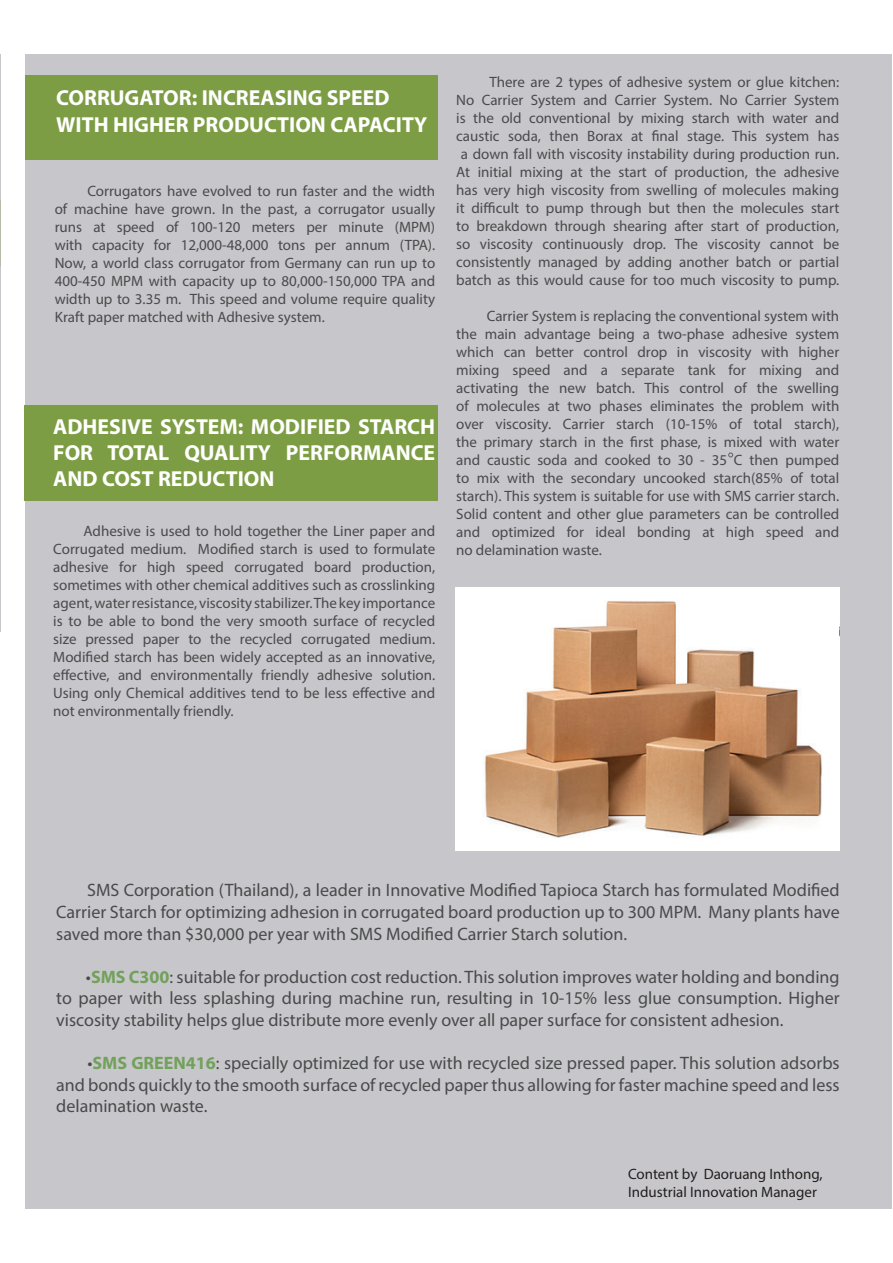
<style>
.page{position:relative;width:893px;height:1263px;background:#fff}
.page>*{position:absolute;margin:0;border:0;box-sizing:border-box;transform-origin:0 0}
.t1{font:700 21.75px/26.1px "Myriad Pro";color:#fff}
.t2{font:18px/21.6px "Myriad Pro";color:#494a4b;text-align:justify}
.t3{font:15px/18px "Myriad Pro";color:#494a4b;text-align:justify}
.t4{font:15px "Myriad Pro";color:#231f20}
.s1{font-weight:700;color:#72a15b}
</style>
<div class="page">
<div style="left:25px;top:54px;width:867px;height:1155px;background:#c7c7cb"></div>
<div style="left:25px;top:76px;width:412px;height:84px;background:#7d9d44"></div>
<hr style="left:0;top:54px;width:1px;height:577px;background:#c7c7cb">
<svg style="left:728px;top:453px;width:5px;height:4px"></svg>
<div style="left:24px;top:405px;width:413px;height:96px;background:#7d9d44"></div>
<img style="left:455px;top:587px;width:385px;height:263px">
<div style="left:800px;top:598px;width:39px;height:46px;background:#fff"></div>
<p class="t1" style="left:56px;top:84px;width:372px">CORRUGATOR: INCREASING SPEED<br>WITH HIGHER PRODUCTION CAPACITY</p>
<p class="t3" style="left:55px;top:182px;width:382px;text-indent:33px">Corrugators have evolved to run faster and the width of machine have grown. In the past, a corrugator usually runs at speed of 100-120 meters per minute (MPM) with capacity for 12,000-48,000 tons per annum (TPA).<br>Now, a world class corrugator from Germany can run up to 400-450 MPM with capacity up to 80,000-150,000 TPA and width up to 3.35 m. This speed and volume require quality Kraft paper matched with Adhesive system.</p>
<p class="t1" style="left:53px;top:412px;width:383px;text-align:justify">ADHESIVE SYSTEM: MODIFIED STARCH FOR TOTAL QUALITY PERFORMANCE AND COST REDUCTION</p>
<p class="t3" style="left:53px;top:522px;width:384px;text-indent:30px">Adhesive is used to hold together the Liner paper and Corrugated medium. Modified starch is used to formulate adhesive for high speed corrugated board production, sometimes with other chemical additives such as crosslinking agent, water resistance, viscosity stabilizer. The key importance is to be able to bond the very smooth surface of recycled size pressed paper to the recycled corrugated medium.<br>Modified starch has been widely accepted as an innovative, effective, and environmentally friendly adhesive solution.<br>Using only Chemical additives tend to be less effective and not environmentally friendly.</p>
<p class="t3" style="left:456px;top:73px;width:385px;text-align:right">There are 2 types of adhesive system or glue kitchen:<br>No Carrier System and Carrier System. No Carrier System is the old conventional by mixing starch with water and caustic soda, then Borax at final stage. This system has a down fall with viscosity instability during production run.<br>At initial mixing at the start of production, the adhesive has very high viscosity from swelling of molecules making it difficult to pump through but then the molecules start to breakdown through shearing after start of production, so viscosity continuously drop. The viscosity cannot be consistently managed by adding another batch or partial batch as this would cause for too much viscosity to pump.</p>
<p class="t3" style="left:456px;top:307px;width:385px;text-indent:31px">Carrier System is replacing the conventional system with the main advantage being a two-phase adhesive system which can better control drop in viscosity with higher mixing speed and a separate tank for mixing and activating the new batch. This control of the swelling of molecules at two phases eliminates the problem with over viscosity. Carrier starch (10-15% of total starch), the primary starch in the first phase, is mixed with water and caustic soda and cooked to 30 - 35 C then pumped to mix with the secondary uncooked starch(85% of total starch). This system is suitable for use with SMS carrier starch.<br>Solid content and other glue parameters can be controlled and optimized for ideal bonding at high speed and no delamination waste.</p>
<p class="t2" style="left:56px;top:879px;width:785px;text-indent:31px">SMS Corporation (Thailand), a leader in Innovative Modified Tapioca Starch has formulated Modified Carrier Starch for optimizing adhesion in corrugated board production up to 300 MPM. Many plants have saved more than $30,000 per year with SMS Modified Carrier Starch solution.</p>
<p class="t2" style="left:56px;top:966px;width:785px;text-indent:30px">•<span class="s1">SMS C300</span>: suitable for production cost reduction. This solution improves water holding and bonding to paper with less splashing during machine run, resulting in 10-15% less glue consumption. Higher viscosity stability helps glue distribute more evenly over all paper surface for consistent adhesion.</p>
<p class="t2" style="left:56px;top:1052px;width:785px;text-indent:31px">•<span class="s1">SMS GREEN416</span>: specially optimized for use with recycled size pressed paper. This solution adsorbs and bonds quickly to the smooth surface of recycled paper thus allowing for faster machine speed and less delamination waste.</p>
<p class="t4" style="left:628px;top:1165px;width:196px">Content by Daoruang Inthong,</p>
<p class="t4" style="left:628px;top:1183px;width:190px">Industrial Innovation Manager</p>
</div>
